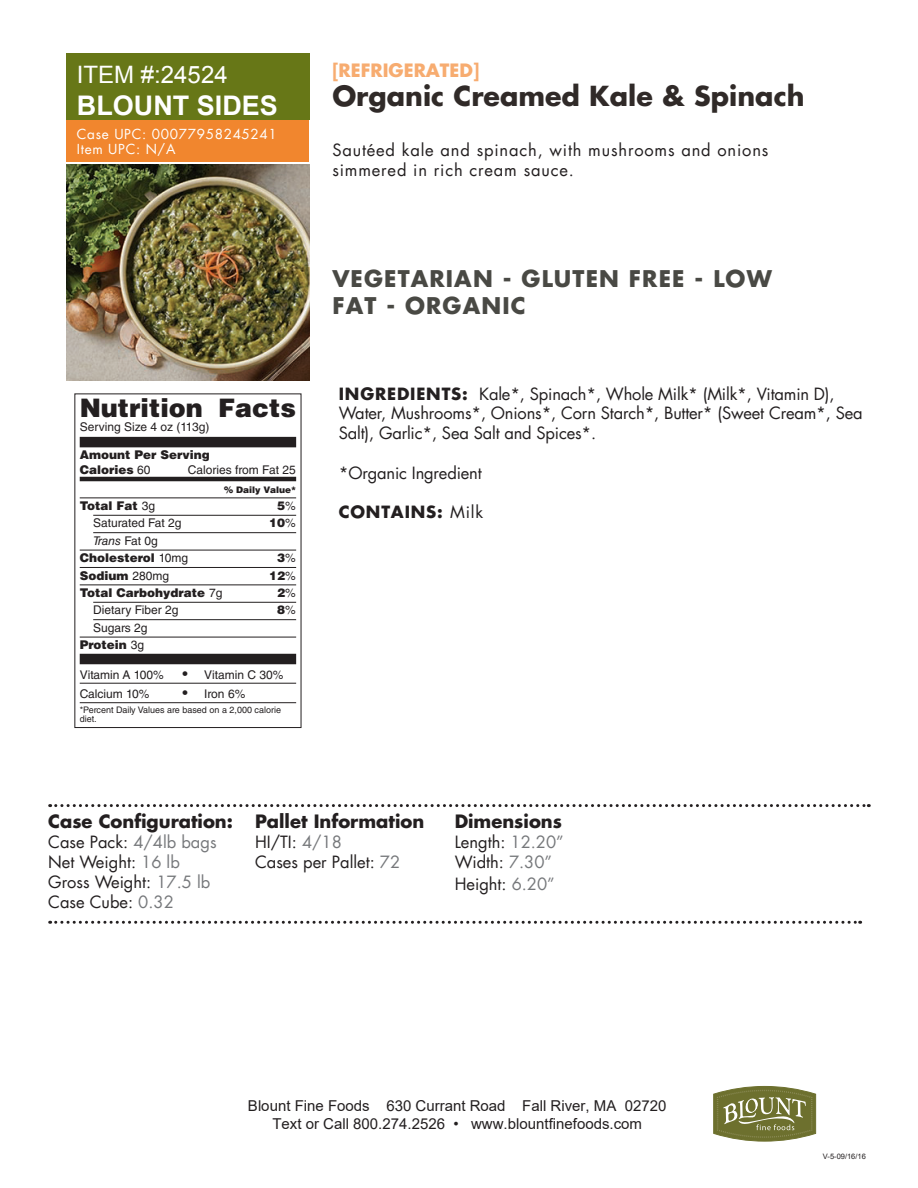
<style>
.page{position:relative;width:918px;height:1188px;background:#fff}
.page>*{position:absolute;margin:0;border:0;box-sizing:border-box;transform-origin:0 0}
.t1{font:700 27px "Futura";color:#302a28}
.t2{font:700 27px "Arial";color:#fff}
.t3{font:900 25.5px "Helvetica LT Std";color:#231f20}
.t4{font:24px "Arial";color:#fff}
.t5{font:700 22.5px/27px "Futura";letter-spacing:.05em;color:#494944}
.t6{font:700 18px "Futura";color:#231f20}
.t7{font:700 18px "Futura";color:#f7ac70}
.t8{font:16.5px/19.8px "Futura";color:#231f20}
.t9{font:16.5px/19.8px "Futura";letter-spacing:.05em;color:#231f20}
.t10{font:700 16.5px "Futura";letter-spacing:.05em;color:#231f20}
.t11{font:15px/18px "Arial";color:#231f20;text-align:center}
.t12{font:13.5px/15px "Futura";letter-spacing:.05em;color:#fff}
.t13{font:12px/17.4px "Helvetica LT Std";color:#231f20;text-align:right}
.t14{font:900 12px/14.4px "Helvetica LT Std";color:#231f20}
.t15{font:9px/9px "Helvetica LT Std";color:#231f20}
.t16{font:900 9px "Helvetica LT Std";color:#231f20}
.t17{font:7.5px "Arial";color:#231f20}
.s1{font-weight:400}
.s2{font-weight:400;font-style:italic}
.s3{font-weight:900}
.s4{font-size:15px}
.s5{font-weight:700}
.s6{color:#76787b}
</style>
<div class="page">
<div style="left:66px;top:54px;width:243px;height:66px;background:#677717"></div>
<img style="left:66px;top:164px;width:243px;height:216px">
<svg style="left:713px;top:1086px;width:103px;height:55px"></svg>
<div style="left:66px;top:120px;width:243px;height:41px;background:#f1862e"></div>
<svg style="left:50px;top:804px;width:819px;height:3px"></svg>
<svg style="left:50px;top:921px;width:811px;height:3px"></svg>
<div style="left:80px;top:437px;width:216px;height:10px;background:#231f20"></div>
<hr style="left:80px;top:477px;width:216px;height:4px;background:#231f20">
<hr style="left:80px;top:498px;width:216px;height:1px;background:#231f20">
<hr style="left:93px;top:515px;width:203px;height:1px;background:#231f20">
<hr style="left:93px;top:532px;width:203px;height:1px;background:#231f20">
<hr style="left:80px;top:550px;width:216px;height:1px;background:#231f20">
<hr style="left:80px;top:567px;width:216px;height:1px;background:#231f20">
<hr style="left:80px;top:585px;width:216px;height:1px;background:#231f20">
<hr style="left:93px;top:602px;width:203px;height:1px;background:#231f20">
<hr style="left:93px;top:619px;width:203px;height:1px;background:#231f20">
<hr style="left:80px;top:637px;width:216px;height:1px;background:#231f20">
<div style="left:80px;top:654px;width:216px;height:10px;background:#231f20"></div>
<hr style="left:80px;top:683px;width:216px;height:1px;background:#231f20">
<hr style="left:80px;top:702px;width:216px;height:1px;background:#231f20">
<h3 class="t4" style="left:77px;top:58px;width:152px">ITEM #:24524</h3>
<h1 class="t2" style="left:77px;top:87px;width:203px">BLOUNT SIDES</h1>
<p class="t12" style="left:77px;top:126px;width:202px">Case UPC: 00077958245241<br>Item UPC: N/A</p>
<p class="t7" style="left:332px;top:57px;width:148px">[REFRIGERATED]</p>
<h1 class="t1" style="left:332px;top:77px;width:474px">Organic Creamed Kale &amp; Spinach</h1>
<p class="t9" style="left:332px;top:140px;width:438px">Sautéed kale and spinach, with mushrooms and onions simmered in rich cream sauce.</p>
<h2 class="t3" style="left:80px;top:391px;width:218px">Nutrition Facts</h2>
<p class="t13" style="left:80px;top:419px;width:131px">Serving Size 4 oz (113g)</p>
<p class="t14" style="left:80px;top:448px;width:132px">Amount Per Serving<br>Calories <span class="s1">60</span></p>
<p class="t13" style="left:188px;top:461px;width:109px">Calories from Fat 25</p>
<p class="t16" style="left:224px;top:484px;width:74px">% Daily Value*</p>
<p class="t14" style="left:80px;top:498px;width:77px">Total Fat <span class="s1">3g</span></p>
<p class="t14" style="left:277px;top:498px;width:20px">5<span class="s1">%</span></p>
<p class="t13" style="left:93px;top:515px;width:90px">Saturated Fat 2g</p>
<p class="t14" style="left:269px;top:516px;width:28px">10<span class="s1">%</span></p>
<p class="t14" style="left:80px;top:532px;width:110px;line-height:17.4px;text-indent:13px"><span class="s2">Trans</span> <span class="s1">Fat 0g<br></span>Cholesterol <span class="s1">10mg</span></p>
<p class="t14" style="left:277px;top:550px;width:20px">3<span class="s1">%</span></p>
<p class="t14" style="left:80px;top:568px;width:91px">Sodium <span class="s1">280mg</span></p>
<p class="t14" style="left:269px;top:568px;width:28px">12<span class="s1">%</span></p>
<p class="t14" style="left:80px;top:585px;width:144px">Total Carbohydrate <span class="s1">7g</span></p>
<p class="t14" style="left:277px;top:585px;width:20px">2<span class="s1">%</span></p>
<p class="t13" style="left:93px;top:602px;width:87px">Dietary Fiber 2g</p>
<p class="t14" style="left:277px;top:603px;width:20px">8<span class="s1">%</span></p>
<p class="t13" style="left:80px;top:619px;width:69px">Sugars 2g<br><span class="s3">Protein</span> 3g</p>
<p class="t13" style="left:80px;top:666px;width:85px">Vitamin A 100%</p>
<p class="t13" style="left:182px;top:666px;width:102px"><span class="s4">•</span> Vitamin C 30%</p>
<p class="t13" style="left:80px;top:685px;width:71px">Calcium 10%</p>
<p class="t13" style="left:182px;top:685px;width:64px"><span class="s4">•</span> Iron 6%</p>
<p class="t15" style="left:80px;top:705px;width:203px">*Percent Daily Values are based on a 2,000 calorie diet.</p>
<h3 class="t5" style="left:332px;top:264px;width:441px">VEGETARIAN - GLUTEN FREE - LOW<br>FAT - ORGANIC</h3>
<p class="t8" style="left:339px;top:383px;width:525px"><span class="s5">INGREDIENTS:</span> Kale*, Spinach*, Whole Milk* (Milk*, Vitamin D),<br>Water, Mushrooms*, Onions*, Corn Starch*, Butter* (Sweet Cream*, Sea<br>Salt), Garlic*, Sea Salt and Spices*.</p>
<p class="t8" style="left:339px;top:463px;width:145px">*Organic Ingredient</p>
<p class="t10" style="left:339px;top:501px;width:146px">CONTAINS: <span class="s1">Milk</span></p>
<p class="t6" style="left:48px;top:809px;width:186px">Case Configuration:</p>
<p class="t8" style="left:48px;top:832px;width:170px">Case Pack: <span class="s6">4/4lb bags<br></span>Net Weight: <span class="s6">16 lb<br></span>Gross Weight: <span class="s6">17.5 lb<br></span>Case Cube: <span class="s6">0.32</span></p>
<p class="t6" style="left:255px;top:809px;width:171px">Pallet Information</p>
<p class="t8" style="left:255px;top:832px;width:147px">HI/TI: <span class="s6">4/18<br></span>Cases per Pallet: <span class="s6">72</span></p>
<p class="t6" style="left:455px;top:809px;width:109px">Dimensions</p>
<p class="t8" style="left:455px;top:832px;width:111px">Length: <span class="s6">12.20”<br></span>Width: <span class="s6">7.30”</span></p>
<p class="t8" style="left:455px;top:873px;width:102px">Height: <span class="s6">6.20”</span></p>
<p class="t11" style="left:248px;top:1096px;width:420px">Blount Fine Foods 630 Currant Road Fall River, MA 02720<br>Text or Call 800.274.2526 • www.blountfinefoods.com</p>
<p class="t17" style="left:823px;top:1151px;width:44px">V-5-09/16/16</p>
</div>
